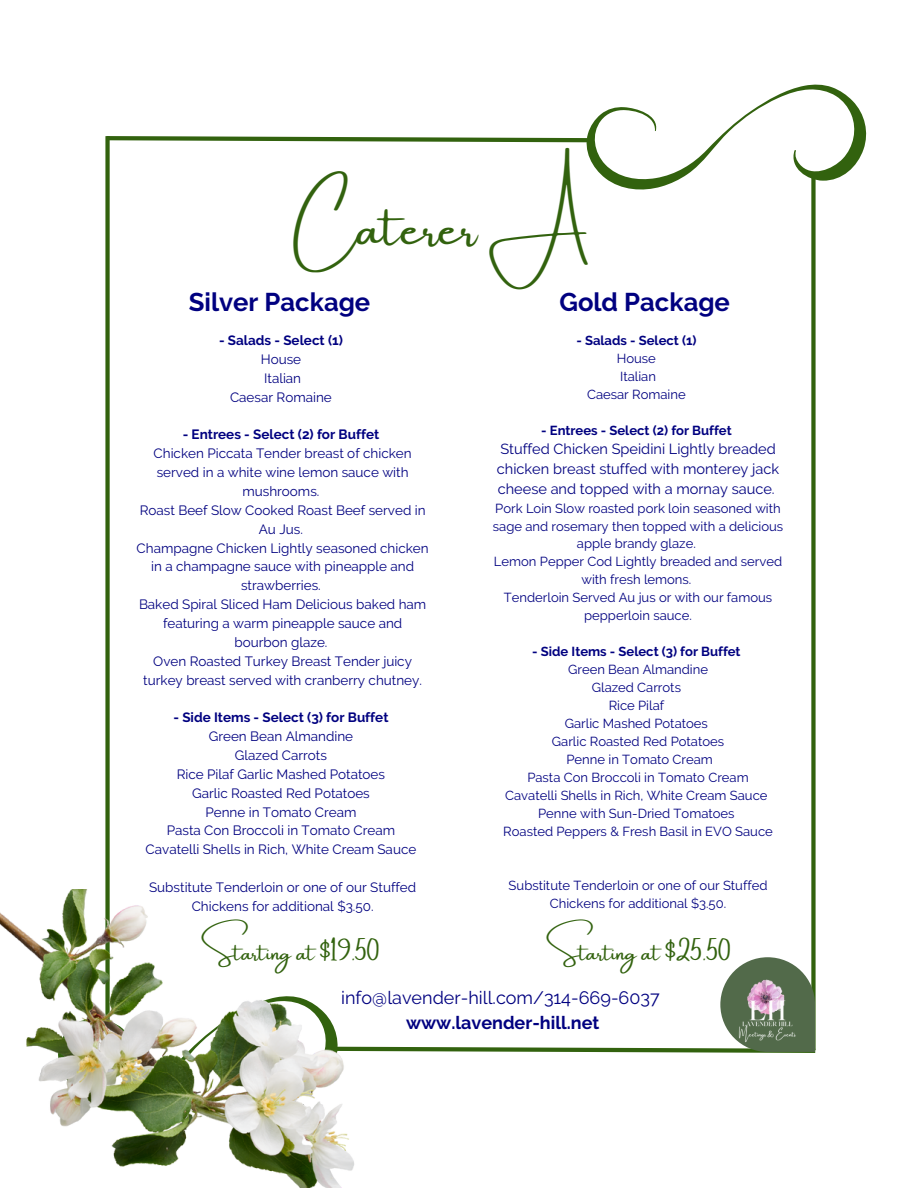
<style>
.page{position:relative;width:918px;height:1188px;background:#fff}
.page>*{position:absolute;margin:0;border:0;box-sizing:border-box;transform-origin:0 0}
.t1{font:49.5px "Amsterdam One";color:#32620e}
.t2{font:700 25.65px "Raleway";color:#000080}
.t3{font:21.15px "Amsterdam One";color:#32620e}
.t4{font:18px "Raleway";color:#000080}
.t5{font:700 18px "Raleway";color:#000080}
.t6{font:14.55px/20px "Raleway";color:#000080}
.t7{font:13.5px/18.9px "Raleway";color:#000080;text-align:center}
.t8{font:700 13.5px "Raleway";color:#000080}
.t9{font:13.05px/18px "Raleway";color:#000080;text-align:center}
.t10{font:700 13.05px "Raleway";color:#000080}
</style>
<div class="page">
<svg style="left:110px;top:84px;width:757px;height:106px"></svg>
<div style="left:105px;top:136px;width:5px;height:888px;background:#32620e"></div>
<div style="left:811px;top:174px;width:5px;height:876px;background:#32620e"></div>
<img style="left:0;top:889px;width:354px;height:299px">
<svg style="left:54px;top:957px;width:762px;height:147px"></svg>
<img style="left:727px;top:970px;width:82px;height:82px">
<h1 class="t1" style="left:293px;top:201px;width:297px">Caterer A</h1>
<h2 class="t2" style="left:189px;top:287px;width:183px">Silver Package</h2>
<h2 class="t2" style="left:559px;top:287px;width:172px">Gold Package</h2>
<p class="t8" style="left:219px;top:332px;width:125px">- Salads - Select (1)</p>
<p class="t7" style="left:230px;top:350px;width:103px">House<br>Italian<br>Caesar Romaine</p>
<p class="t8" style="left:183px;top:427px;width:198px">- Entrees - Select (2) for Buffet</p>
<p class="t7" style="left:137px;top:444px;width:294px">Chicken Piccata Tender breast of chicken served in a white wine lemon sauce with mushrooms.<br>Roast Beef Slow Cooked Roast Beef served in<br>Au Jus.<br>Champagne Chicken Lightly seasoned chicken in a champagne sauce with pineapple and strawberries.<br>Baked Spiral Sliced Ham Delicious baked ham featuring a warm pineapple sauce and bourbon glaze.<br>Oven Roasted Turkey Breast Tender juicy turkey breast served with cranberry chutney.</p>
<p class="t8" style="left:174px;top:710px;width:217px">- Side Items - Select (3) for Buffet</p>
<p class="t7" style="left:146px;top:727px;width:272px">Green Bean Almandine<br>Glazed Carrots<br>Rice Pilaf Garlic Mashed Potatoes<br>Garlic Roasted Red Potatoes<br>Penne in Tomato Cream<br>Pasta Con Broccoli in Tomato Cream<br>Cavatelli Shells in Rich, White Cream Sauce</p>
<p class="t7" style="left:149px;top:878px;width:269px">Substitute Tenderloin or one of our Stuffed<br>Chickens for additional $3.50.</p>
<h3 class="t3" style="left:201px;top:942px;width:180px">Starting at $19.50</h3>
<h3 class="t3" style="left:546px;top:942px;width:186px">Starting at $25.50</h3>
<p class="t10" style="left:576px;top:333px;width:122px">- Salads - Select (1)</p>
<p class="t9" style="left:587px;top:349px;width:100px">House<br>Italian<br>Caesar Romaine</p>
<p class="t10" style="left:541px;top:422px;width:192px">- Entrees - Select (2) for Buffet</p>
<p class="t6" style="left:497px;top:439px;width:284px">Stuffed Chicken Speidini Lightly breaded chicken breast stuffed with monterey jack cheese and topped with a mornay sauce.</p>
<p class="t9" style="left:493px;top:499px;width:292px">Pork Loin Slow roasted pork loin seasoned with sage and rosemary then topped with a delicious apple brandy glaze.<br>Lemon Pepper Cod Lightly breaded and served with fresh lemons.<br>Tenderloin Served Au jus or with our famous pepperloin sauce.</p>
<p class="t10" style="left:532px;top:644px;width:210px">- Side Items - Select (3) for Buffet</p>
<p class="t9" style="left:503px;top:661px;width:271px">Green Bean Almandine<br>Glazed Carrots<br>Rice Pilaf<br>Garlic Mashed Potatoes<br>Garlic Roasted Red Potatoes<br>Penne in Tomato Cream<br>Pasta Con Broccoli in Tomato Cream<br>Cavatelli Shells in Rich, White Cream Sauce<br>Penne with Sun-Dried Tomatoes<br>Roasted Peppers &amp; Fresh Basil in EVO Sauce</p>
<p class="t9" style="left:509px;top:876px;width:260px">Substitute Tenderloin or one of our Stuffed<br>Chickens for additional $3.50.</p>
<h3 class="t4" style="left:341px;top:987px;width:320px">info@lavender-hill.com/314-669-6037</h3>
<h3 class="t5" style="left:406px;top:1012px;width:195px">www.lavender-hill.net</h3>
</div>
